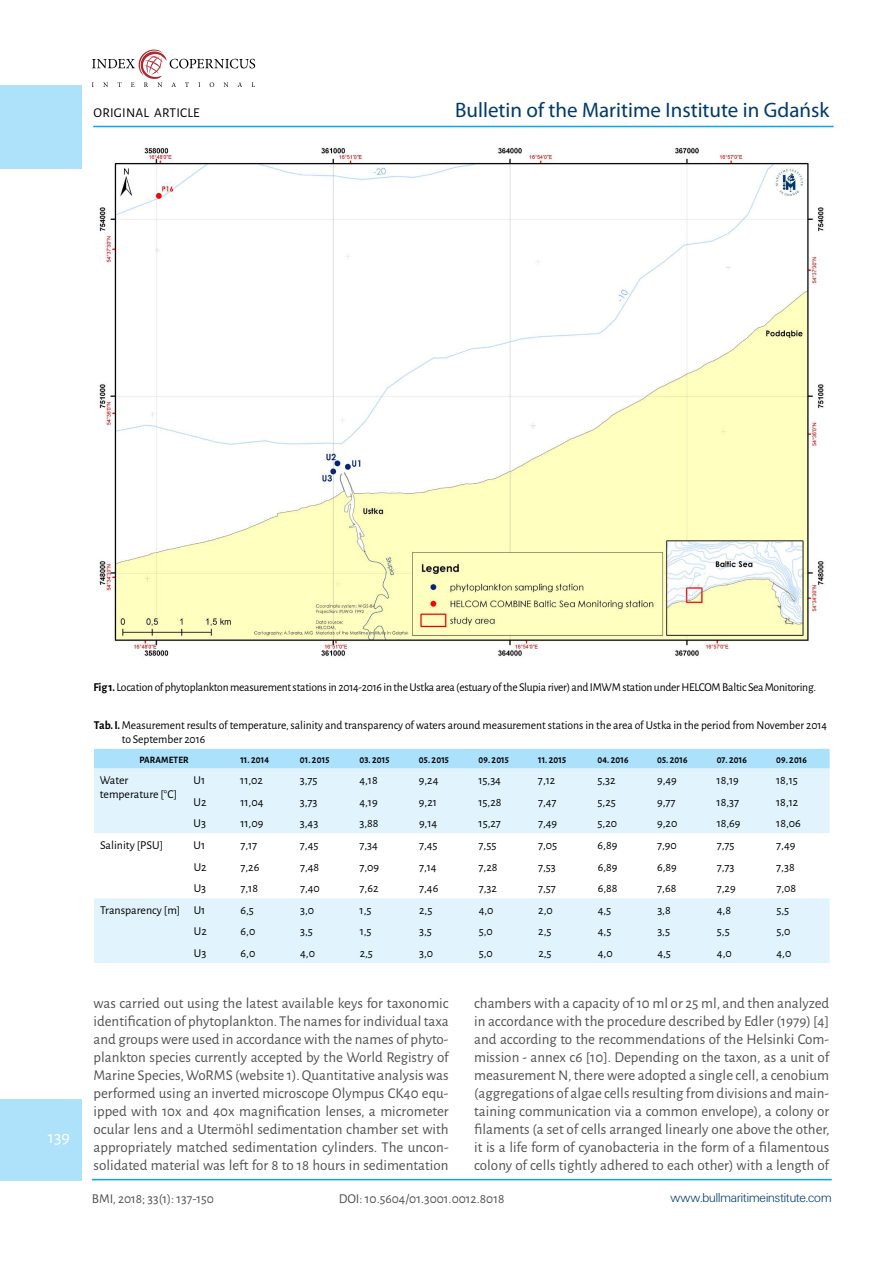
<style>
.page{position:relative;width:893px;height:1263px;background:#fff}
.page>*{position:absolute;margin:0;border:0;box-sizing:border-box;transform-origin:0 0}
.t1{font:21px "Myriad Pro";color:#003a6c}
.t2{font:18px "Alegreya Sans";color:#fff}
.t3{font:15px/18px "Alegreya Sans";color:#515254;text-align:justify}
.t4{font:13.5px "Alegreya Sans";color:#515254}
.t5{font:13.5px "Unitus DCE Ligh";color:#003a6c}
.t6{font:13.5px "Alegreya Sans";letter-spacing:.015em;color:#000}
.t7{font:12px/13.5px "Alegreya Sans";color:#000}
.t8{font:12px "Alegreya Sans";letter-spacing:-.02em;color:#000}
.t9{font:700 9.75px "Alegreya Sans";letter-spacing:.015em;color:#000;scale:.95 1}
.s1{font-weight:700}
</style>
<div class="page">
<div style="left:1px;top:87px;width:81px;height:81px;background:#abe1fa"></div>
<div style="left:0;top:85px;width:81px;height:82px;background:#aee2fa"></div>
<div style="left:1px;top:1099px;width:81px;height:81px;background:#aee2fa"></div>
<hr style="left:92px;top:1179px;width:740px;height:1px;background:#00abeb">
<hr style="left:93px;top:126px;width:741px;height:1px;background:#00abeb">
<svg style="left:92px;top:50px;width:163px;height:37px"></svg>
<div style="left:94px;top:749px;width:736px;height:19px;background:#abe1fa"></div>
<div style="left:94px;top:768px;width:736px;height:195px;background:#e1f4fd"></div>
<svg style="left:94px;top:833px;width:736px;height:65px"></svg>
<img style="left:99px;top:147px;width:725px;height:510px">
<p class="t6" style="left:94px;top:103px;width:108px">ORIGINAL ARTICLE</p>
<h1 class="t1" style="left:455px;top:97px;width:376px">Bulletin of the Maritime Institute in Gdańsk</h1>
<p class="t2" style="left:48px;top:1125px;width:24px">139</p>
<p class="t8" style="left:94px;top:679px;width:724px"><span class="s1">FIG 1.</span> Location of phytoplankton measurement stations in 2014-2016 in the Ustka area (estuary of the Slupia river) and IMWM station under HELCOM Baltic Sea Monitoring.</p>
<p class="t7" style="left:122px;top:718px;width:707px;text-indent:-28px"><span class="s1">TAB. I.</span> Measurement results of temperature, salinity and transparency of waters around measurement stations in the area of Ustka in the period from N ovember 2014 to September 2016</p>
<p class="t9" style="left:139px;top:752px;width:53px">PARAMETER</p>
<p class="t9" style="left:240px;top:752px;width:32px">11. 2014</p>
<p class="t9" style="left:300px;top:752px;width:33px">01. 2015</p>
<p class="t9" style="left:359px;top:752px;width:33px">03. 2015</p>
<p class="t9" style="left:419px;top:752px;width:33px">05. 2015</p>
<p class="t9" style="left:478px;top:752px;width:34px">09. 2015</p>
<p class="t9" style="left:538px;top:752px;width:31px">11. 2015</p>
<p class="t9" style="left:598px;top:752px;width:34px">04. 2016</p>
<p class="t9" style="left:657px;top:752px;width:34px">05. 2016</p>
<p class="t9" style="left:717px;top:752px;width:33px">07. 2016</p>
<p class="t9" style="left:776px;top:752px;width:34px">09. 2016</p>
<p class="t7" style="left:100px;top:773px;width:79px">Water temperature [°C]</p>
<p class="t7" style="left:194px;top:773px;width:13px">U1</p>
<p class="t7" style="left:240px;top:773px;width:24px">11,02</p>
<p class="t7" style="left:300px;top:773px;width:19px">3,75</p>
<p class="t7" style="left:359px;top:773px;width:20px">4,18</p>
<p class="t7" style="left:419px;top:773px;width:21px">9,24</p>
<p class="t7" style="left:478px;top:773px;width:24px">15,34</p>
<p class="t7" style="left:538px;top:773px;width:19px">7,12</p>
<p class="t7" style="left:597px;top:773px;width:20px">5,32</p>
<p class="t7" style="left:657px;top:773px;width:21px">9,49</p>
<p class="t7" style="left:717px;top:773px;width:24px">18,19</p>
<p class="t7" style="left:776px;top:773px;width:23px">18,15</p>
<p class="t7" style="left:194px;top:795px;width:14px">U2</p>
<p class="t7" style="left:240px;top:795px;width:25px">11,04</p>
<p class="t7" style="left:300px;top:795px;width:19px">3,73</p>
<p class="t7" style="left:359px;top:795px;width:20px">4,19</p>
<p class="t7" style="left:419px;top:795px;width:19px">9,21</p>
<p class="t7" style="left:478px;top:795px;width:25px">15,28</p>
<p class="t7" style="left:538px;top:795px;width:20px">7,47</p>
<p class="t7" style="left:598px;top:795px;width:20px">5,25</p>
<p class="t7" style="left:657px;top:795px;width:20px">9,77</p>
<p class="t7" style="left:717px;top:795px;width:24px">18,37</p>
<p class="t7" style="left:776px;top:795px;width:24px">18,12</p>
<p class="t7" style="left:194px;top:816px;width:14px">U3</p>
<p class="t7" style="left:240px;top:816px;width:24px">11,09</p>
<p class="t7" style="left:300px;top:816px;width:20px">3,43</p>
<p class="t7" style="left:359px;top:816px;width:21px">3,88</p>
<p class="t7" style="left:419px;top:816px;width:20px">9,14</p>
<p class="t7" style="left:479px;top:816px;width:24px">15,27</p>
<p class="t7" style="left:538px;top:816px;width:21px">7,49</p>
<p class="t7" style="left:598px;top:816px;width:21px">5,20</p>
<p class="t7" style="left:657px;top:816px;width:22px">9,20</p>
<p class="t7" style="left:717px;top:816px;width:25px">18,69</p>
<p class="t7" style="left:776px;top:816px;width:26px">18,06</p>
<p class="t7" style="left:100px;top:838px;width:65px">Salinity [PSU]</p>
<p class="t7" style="left:194px;top:838px;width:13px">U1</p>
<p class="t7" style="left:240px;top:838px;width:18px">7,17</p>
<p class="t7" style="left:300px;top:838px;width:20px">7,45</p>
<p class="t7" style="left:359px;top:838px;width:20px">7,34</p>
<p class="t7" style="left:419px;top:838px;width:20px">7,45</p>
<p class="t7" style="left:479px;top:838px;width:19px">7,55</p>
<p class="t7" style="left:538px;top:838px;width:21px">7,05</p>
<p class="t7" style="left:598px;top:838px;width:21px">6,89</p>
<p class="t7" style="left:657px;top:838px;width:21px">7,90</p>
<p class="t7" style="left:717px;top:838px;width:19px">7,75</p>
<p class="t7" style="left:776px;top:838px;width:21px">7,49</p>
<p class="t7" style="left:194px;top:859px;width:14px">U2</p>
<p class="t7" style="left:240px;top:859px;width:20px">7,26</p>
<p class="t7" style="left:300px;top:859px;width:21px">7,48</p>
<p class="t7" style="left:360px;top:859px;width:21px">7,09</p>
<p class="t7" style="left:419px;top:859px;width:19px">7,14</p>
<p class="t7" style="left:479px;top:859px;width:20px">7,28</p>
<p class="t7" style="left:538px;top:859px;width:19px">7,53</p>
<p class="t7" style="left:598px;top:859px;width:21px">6,89</p>
<p class="t7" style="left:657px;top:859px;width:21px">6,89</p>
<p class="t7" style="left:717px;top:859px;width:19px">7,73</p>
<p class="t7" style="left:776px;top:859px;width:20px">7,38</p>
<p class="t7" style="left:194px;top:881px;width:14px">U3</p>
<p class="t7" style="left:241px;top:881px;width:19px">7,18</p>
<p class="t7" style="left:300px;top:881px;width:21px">7,40</p>
<p class="t7" style="left:360px;top:881px;width:20px">7,62</p>
<p class="t7" style="left:419px;top:881px;width:21px">7,46</p>
<p class="t7" style="left:479px;top:881px;width:20px">7,32</p>
<p class="t7" style="left:538px;top:881px;width:19px">7,57</p>
<p class="t7" style="left:598px;top:881px;width:21px">6,88</p>
<p class="t7" style="left:657px;top:881px;width:21px">7,68</p>
<p class="t7" style="left:717px;top:881px;width:20px">7,29</p>
<p class="t7" style="left:776px;top:881px;width:21px">7,08</p>
<p class="t7" style="left:100px;top:903px;width:107px">Transparency [m] U1</p>
<p class="t7" style="left:241px;top:903px;width:15px">6,5</p>
<p class="t7" style="left:300px;top:903px;width:16px">3,0</p>
<p class="t7" style="left:360px;top:903px;width:13px">1,5</p>
<p class="t7" style="left:419px;top:903px;width:15px">2,5</p>
<p class="t7" style="left:479px;top:903px;width:16px">4,0</p>
<p class="t7" style="left:538px;top:903px;width:16px">2,0</p>
<p class="t7" style="left:598px;top:903px;width:15px">4,5</p>
<p class="t7" style="left:657px;top:903px;width:15px">3,8</p>
<p class="t7" style="left:717px;top:903px;width:16px">4,8</p>
<p class="t7" style="left:776px;top:903px;width:14px">5,5</p>
<p class="t7" style="left:194px;top:924px;width:14px">U2</p>
<p class="t7" style="left:241px;top:924px;width:16px">6,0</p>
<p class="t7" style="left:300px;top:924px;width:14px">3,5</p>
<p class="t7" style="left:360px;top:924px;width:13px">1,5</p>
<p class="t7" style="left:419px;top:924px;width:14px">3,5</p>
<p class="t7" style="left:479px;top:924px;width:16px">5,0</p>
<p class="t7" style="left:538px;top:924px;width:15px">2,5</p>
<p class="t7" style="left:598px;top:924px;width:15px">4,5</p>
<p class="t7" style="left:657px;top:924px;width:14px">3,5</p>
<p class="t7" style="left:717px;top:924px;width:14px">5,5</p>
<p class="t7" style="left:776px;top:924px;width:16px">5,0</p>
<p class="t7" style="left:194px;top:946px;width:14px">U3</p>
<p class="t7" style="left:241px;top:946px;width:16px">6,0</p>
<p class="t7" style="left:300px;top:946px;width:16px">4,0</p>
<p class="t7" style="left:360px;top:946px;width:15px">2,5</p>
<p class="t7" style="left:419px;top:946px;width:16px">3,0</p>
<p class="t7" style="left:479px;top:946px;width:16px">5,0</p>
<p class="t7" style="left:538px;top:946px;width:15px">2,5</p>
<p class="t7" style="left:598px;top:946px;width:16px">4,0</p>
<p class="t7" style="left:657px;top:946px;width:15px">4,5</p>
<p class="t7" style="left:717px;top:946px;width:16px">4,0</p>
<p class="t7" style="left:776px;top:946px;width:16px">4,0</p>
<p class="t3" style="left:94px;top:993px;width:357px">was carried out using the latest available keys for taxonomic identification of phytoplankton. The names for individual taxa and groups were used in accordance with the names of phyto&shy;plankton species currently accepted by the World Registry of Marine Species, WoRMS (website 1). Quantitative analysis was performed using an inverted microscope Olympus CK40 equ&shy;ipped with 10x and 40x magnification lenses, a micrometer ocular lens and a Utermöhl sedimentation chamber set with appropriately matched sedimentation cylinders. The uncon&shy;solidated material was left for 8 to 18 hours in sedimentation</p>
<p class="t3" style="left:474px;top:993px;width:357px">chambers with a capacity of 10 ml or 25 ml, and then analyzed in accordance with the procedure described by Edler (1979) [4] and according to the recommendations of the Helsinki Com&shy;mission - annex c6 [10]. Depending on the taxon, as a unit of measurement N, there were adopted a single cell, a cenobium (aggregations of algae cells resulting from divisions and main&shy;taining communication via a common envelope), a colony or filaments (a set of cells arranged linearly one above the other, it is a life form of cyanobacteria in the form of a filamentous colony of cells tightly adhered to each other) with a length of</p>
<p class="t4" style="left:92px;top:1189px;width:124px">BMI, 2018; 33(1): 137-150</p>
<p class="t4" style="left:339px;top:1189px;width:167px">DOI: 10.5604/01.3001.0012.8018</p>
<p class="t5" style="left:671px;top:1190px;width:162px">www.bullmaritimeinstitute.com</p>
</div>
